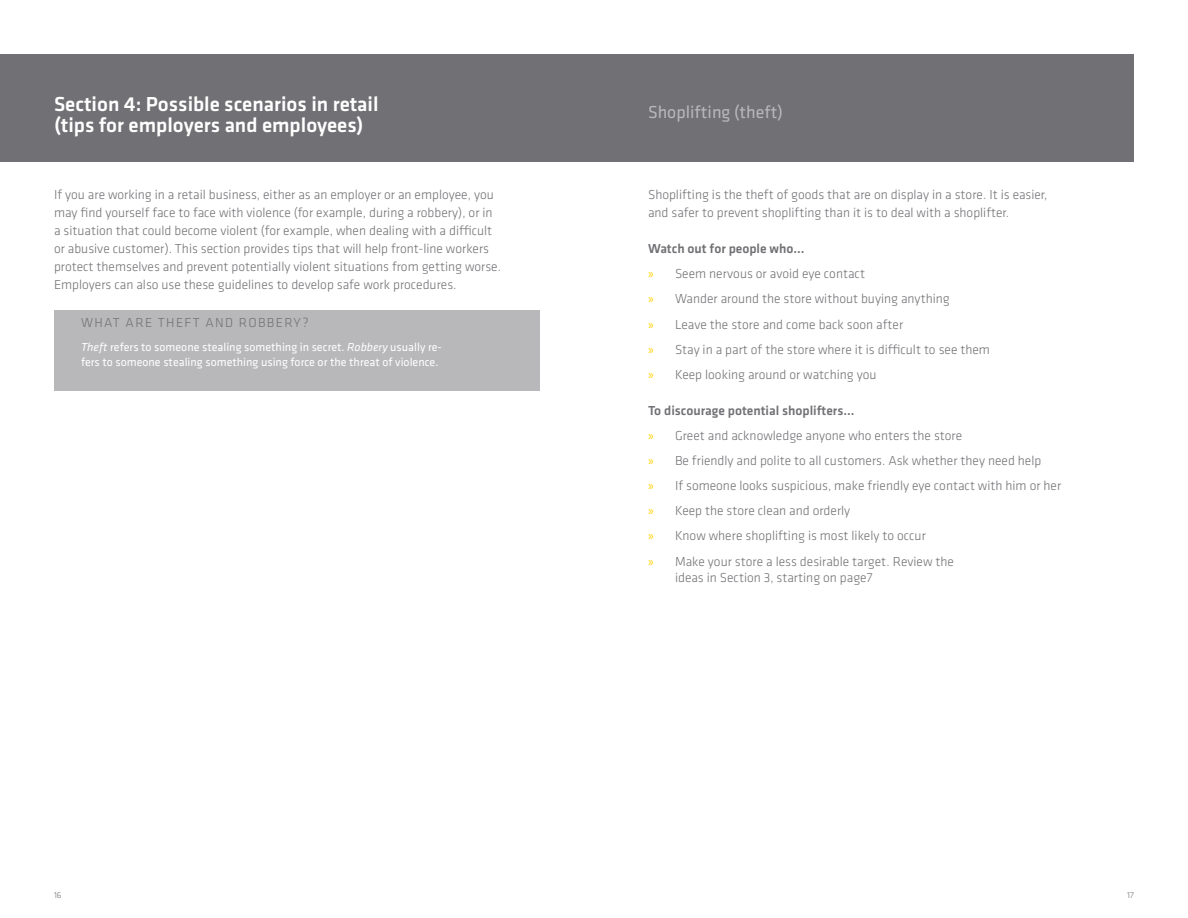
<style>
.page{position:relative;width:1188px;height:918px;background:#fff}
.page>*{position:absolute;margin:0;border:0;box-sizing:border-box;transform-origin:0 0}
.t1{font:500 21px/21px "Klavika";color:#fff}
.t2{font:18px "Klavika";color:#b8b7b9}
.t3{font:300 13.5px/25.2px "Klavika";color:#717074}
.t4{font:12px/14.4px "Klavika";color:#fff}
.t5{font:300 9px "Klavika";color:#717074}
.s1{font-style:italic}
.s2{font-weight:500}
.s3{font-family:"Myriad Pro";font-weight:400;color:#ffd200}
</style>
<div class="page">
<div style="left:0;top:54px;width:594px;height:108px;background:#717074"></div>
<div style="left:594px;top:54px;width:540px;height:108px;background:#717074"></div>
<div style="left:54px;top:310px;width:486px;height:82px;background:#b8b7b9"></div>
<h1 class="t1" style="left:54px;top:93px;width:326px">Section 4: Possible scenarios in retail (tips for employers and employees)</h1>
<p class="t3" style="left:54px;top:186px;width:449px;line-height:18px">If you are working in a retail business, either as an employer or an employee, you may find yourself face to face with violence (for example, during a robbery), or in a situation that could become violent (for example, when dealing with a difficult or abusive customer). This section provides tips that will help front-line workers protect themselves and prevent potentially violent situations from getting worse.<br>Employers can also use these guidelines to develop safe work procedures.</p>
<p class="t3" style="left:81px;top:310px;width:55px">What are</p>
<p class="t3" style="left:158px;top:310px;width:27px">theft</p>
<p class="t3" style="left:206px;top:310px;width:10px">and</p>
<p class="t3" style="left:239px;top:310px;width:10px">robbery</p>
<p class="t3" style="left:302px;top:310px;width:8px">?</p>
<p class="t4" style="left:81px;top:340px;width:363px"><span class="s1">Theft</span> refers to someone stealing something in secret. <span class="s1">Robbery</span> usually re&shy;fers to someone stealing something using force or the threat of violence.</p>
<h2 class="t2" style="left:648px;top:100px;width:136px">Shoplifting (theft)</h2>
<p class="t3" style="left:648px;top:186px;width:401px;line-height:18px">Shoplifting is the theft of goods that are on display in a store. It is easier, and safer to prevent shoplifting than it is to deal with a shoplifter.</p>
<p class="t3" style="left:648px;top:236px;width:344px"><span class="s2">Watch out for people who...<br></span><span class="s3">»</span> Seem nervous or avoid eye contact<br><span class="s3">»</span> Wander around the store without buying anything<br><span class="s3">»</span> Leave the store and come back soon after<br><span class="s3">»</span> Stay in a part of the store where it is difficult to see them <span class="s3">»</span> Keep looking around or watching you</p>
<p class="t3" style="left:648px;top:398px;width:415px"><span class="s2">To discourage potential shoplifters...<br></span><span class="s3">»</span> Greet and acknowledge anyone who enters the store<br><span class="s3">»</span> Be friendly and polite to all customers. Ask whether they need help<br><span class="s3">»</span> If someone looks suspicious, make friendly eye contact with him or her <span class="s3">»</span> Keep the store clean and orderly<br><span class="s3">»</span> Know where shoplifting is most likely to occur<br><span class="s3">»</span> Make your store a less desirable target. Review the</p>
<p class="t3" style="left:675px;top:565px;width:199px">ideas in Section 3, starting on page7</p>
<p class="t5" style="left:54px;top:889px;width:9px">16</p>
<p class="t5" style="left:1127px;top:889px;width:8px">17</p>
</div>
